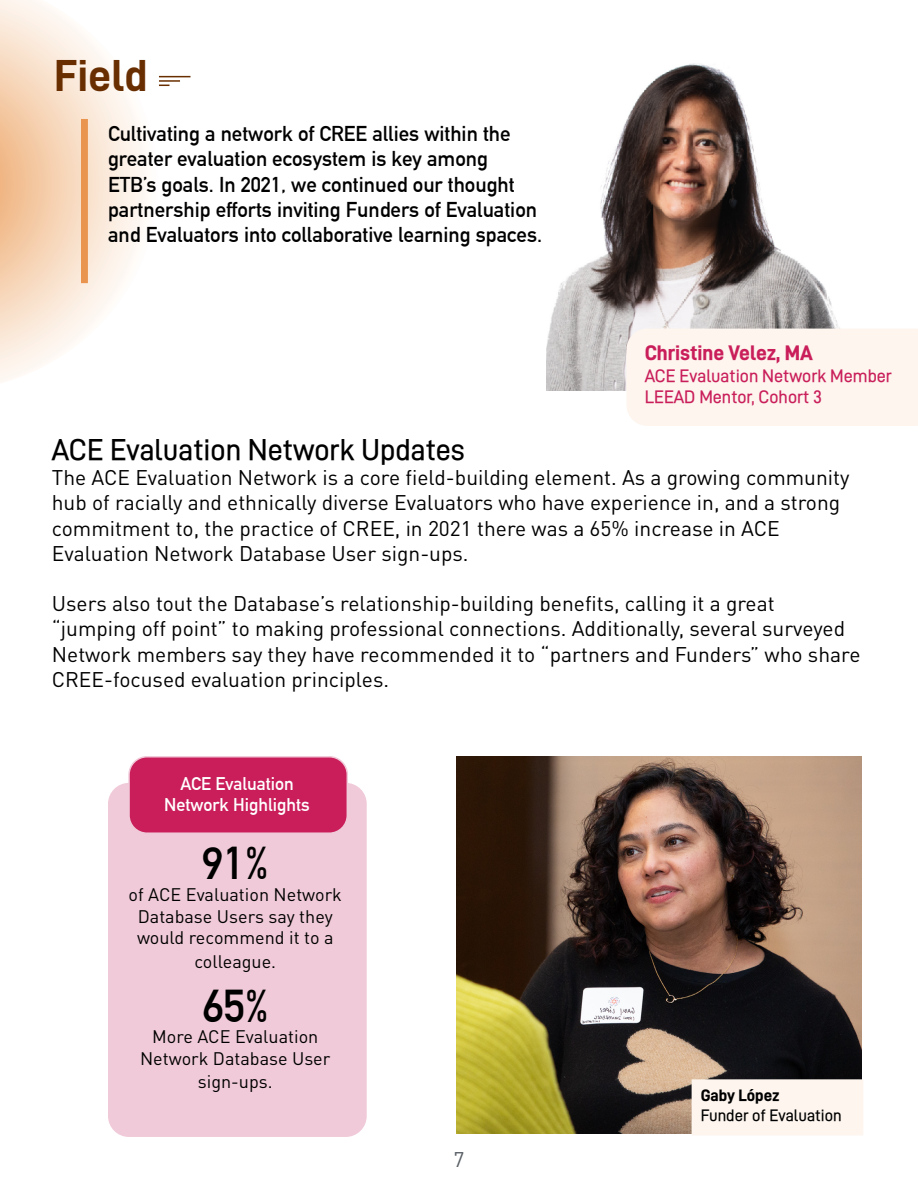
<style>
.page{position:relative;width:918px;height:1188px;background:#fff}
.page>*{position:absolute;margin:0;border:0;box-sizing:border-box;transform-origin:0 0}
.t1{font:700 45px "DIN Alternate";color:#000}
.t2{font:45px "D DIN PRO Bold";color:#692e00}
.t3{font:30px "D DIN PRO Medium";color:#000}
.t4{font:21px/25.2px "DIN Pro";color:#000}
.t5{font:700 21px/25.2px "DIN Alternate";color:#000}
.t6{font:700 21px "D DIN PRO Extra";color:#c91e5a}
.t7{font:21px "DIN Pro";color:#595f65}
.t8{font:18px/21.6px "DIN Pro";color:#000;text-align:center}
.t9{font:18px/21.6px "D DIN PRO Medium";color:#c91e5a}
.t10{font:700 18px/21.6px "DIN Alternate";color:#fff;text-align:center}
.t11{font:16.5px "D DIN PRO Medium";color:#000}
.t12{font:700 16.5px "D DIN PRO Extra";letter-spacing:-.015em;color:#000}
</style>
<div class="page">
<img style="left:457px;top:756px;width:405px;height:378px">
<svg style="left:0;top:0;width:146px;height:382px"></svg>
<hr style="left:159px;top:76px;width:31px;height:1px;background:#692e00">
<hr style="left:159px;top:80px;width:21px;height:2px;background:#692e00">
<div style="left:81px;top:119px;width:7px;height:164px;background:#e9944f"></div>
<img style="left:547px;top:63px;width:294px;height:328px">
<div style="left:626px;top:329px;width:292px;height:97px;background:#fdf5ee"></div>
<div style="left:111px;top:786px;width:253px;height:348px;background:#f0cad8;border-radius:18px"></div>
<div style="left:108px;top:783px;width:259px;height:354px;border:6px solid #f0cad8;border-radius:18px"></div>
<div style="left:129px;top:757px;width:218px;height:76px;background:#c91e5a;border-radius:18px"></div>
<div style="left:128px;top:756px;width:220px;height:78px;border:2px solid #f0cad8;border-radius:18px"></div>
<div style="left:692px;top:1079px;width:171px;height:57px;background:#fdf5ee"></div>
<h1 class="t2" style="left:54px;top:51px;width:95px">Field</h1>
<p class="t5" style="left:108px;top:120px;width:436px">Cultivating a network of CREE allies within the greater evaluation ecosystem is key among<br>ETB’s goals. In 2021, we continued our thought partnership efforts inviting Funders of Evaluation and Evaluators into collaborative learning spaces.</p>
<p class="t6" style="left:645px;top:341px;width:170px">Christine Velez, MA</p>
<p class="t9" style="left:645px;top:364px;width:249px">ACE Evaluation Network Member<br>LEEAD Mentor, Cohort 3</p>
<h2 class="t3" style="left:52px;top:433px;width:414px">ACE Evaluation Network Updates</h2>
<p class="t4" style="left:52px;top:463px;width:799px">The ACE Evaluation Network is a core field-building element. As a growing community hub of racially and ethnically diverse Evaluators who have experience in, and a strong commitment to, the practice of CREE, in 2021 there was a 65% increase in ACE Evaluation Network Database User sign-ups.</p>
<p class="t4" style="left:52px;top:589px;width:810px">Users also tout the Database’s relationship-building benefits, calling it a great “jumping off point” to making professional connections. Additionally, several surveyed Network members say they have recommended it to “partners and Funders” who share CREE-focused evaluation principles.</p>
<p class="t10" style="left:164px;top:772px;width:147px">ACE Evaluation<br>Network Highlights</p>
<h1 class="t1" style="left:202px;top:829px;width:68px">91%</h1>
<p class="t8" style="left:129px;top:882px;width:215px">of ACE Evaluation Network<br>Database Users say they would recommend it to a</p>
<p class="t8" style="left:194px;top:949px;width:83px">colleague.</p>
<h1 class="t1" style="left:202px;top:972px;width:68px">65%</h1>
<p class="t8" style="left:140px;top:1024px;width:192px">More ACE Evaluation<br>Network Database User</p>
<p class="t8" style="left:198px;top:1069px;width:76px">sign-ups.</p>
<p class="t7" style="left:454px;top:1143px;width:12px">7</p>
<p class="t12" style="left:701px;top:1086px;width:80px">Gaby López</p>
<p class="t11" style="left:701px;top:1106px;width:142px">Funder of Evaluation</p>
</div>
